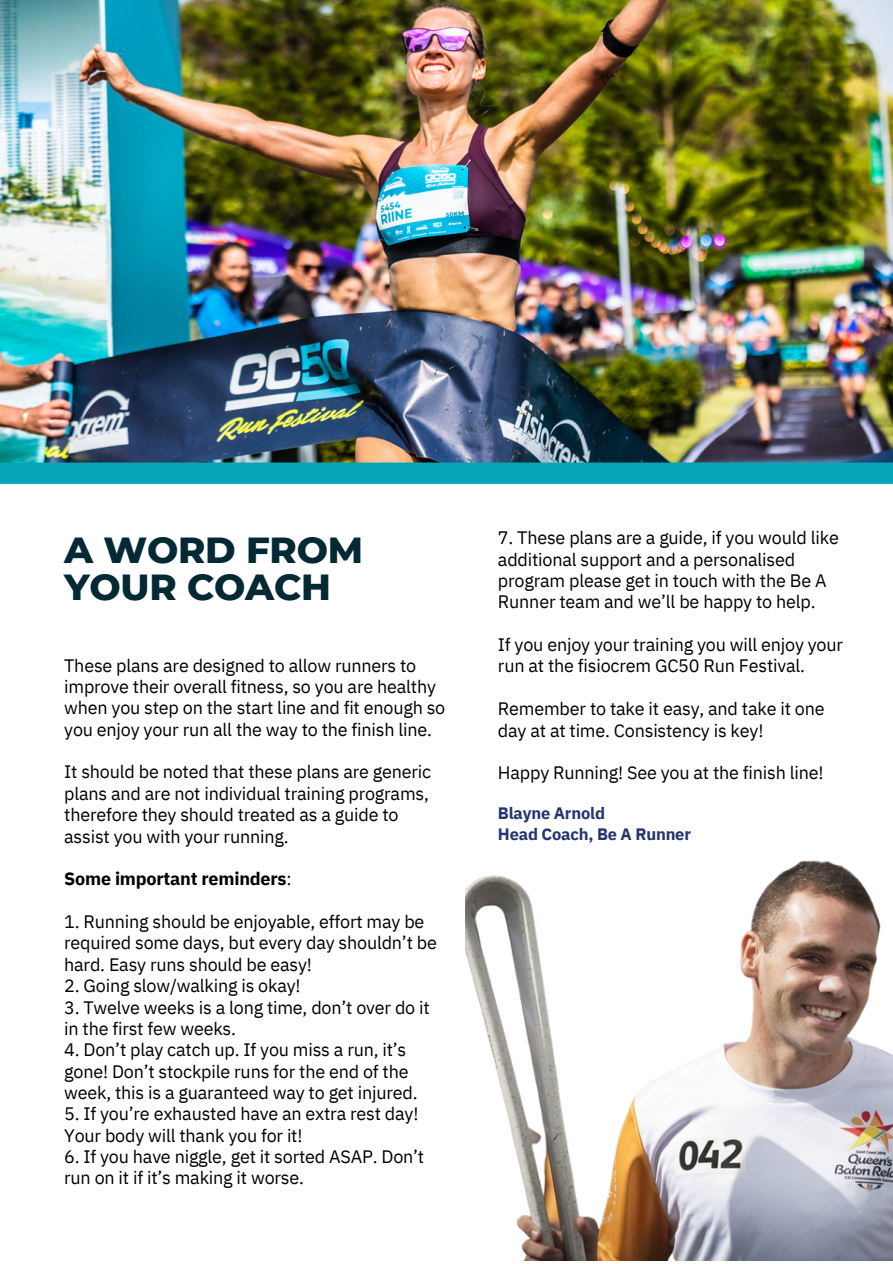
<style>
.page{position:relative;width:893px;height:1264px;background:#fff}
.page>*{position:absolute;margin:0;border:0;box-sizing:border-box;transform-origin:0 0}
.t1{font:800 37.05px/37.5px "Montserrat";letter-spacing:-.005em;color:#032935}
.t2{font:18px/21.3px "IBM Plex Sans";letter-spacing:-.01em;color:#000}
.t3{font:700 18px "IBM Plex Sans";letter-spacing:-.01em;color:#000}
.t4{font:700 16.5px "IBM Plex Sans";letter-spacing:-.01em;color:#24356f}
.s1{font-weight:400}
</style>
<div class="page">
<img style="left:1px;top:0;width:891px;height:462px">
<div style="left:0;top:462px;width:892px;height:22px;background:#06a6b7"></div>
<img style="left:466px;top:860px;width:426px;height:400px">
<p class="t1" style="left:64px;top:531px;width:300px">A WORD FROM<br>YOUR COACH</p>
<p class="t2" style="left:498px;top:527px;width:342px">7. These plans are a guide, if you would like additional support and a personalised program please get in touch with the Be A Runner team and we’ll be happy to help.</p>
<p class="t2" style="left:498px;top:633px;width:346px">If you enjoy your training you will enjoy your run at the fisiocrem GC50 Run Festival.</p>
<p class="t2" style="left:498px;top:697px;width:328px">Remember to take it easy, and take it one day at at time. Consistency is key!</p>
<p class="t2" style="left:498px;top:762px;width:327px">Happy Running! See you at the finish line!</p>
<p class="t4" style="left:498px;top:802px;width:109px">Blayne Arnold</p>
<p class="t4" style="left:498px;top:823px;width:194px">Head Coach, Be A Runner</p>
<p class="t2" style="left:64px;top:654px;width:382px">These plans are designed to allow runners to improve their overall fitness, so you are healthy when you step on the start line and fit enough so you enjoy your run all the way to the finish line.</p>
<p class="t2" style="left:64px;top:761px;width:368px">It should be noted that these plans are generic plans and are not individual training programs, therefore they should treated as a guide to assist you with your running.</p>
<p class="t3" style="left:64px;top:866px;width:229px">Some important reminders<span class="s1">:</span></p>
<p class="t2" style="left:64px;top:910px;width:374px">1. Running should be enjoyable, effort may be required some days, but every day shouldn’t be hard. Easy runs should be easy!</p>
<p class="t2" style="left:64px;top:974px;width:238px">2. Going slow/walking is okay!</p>
<p class="t2" style="left:64px;top:996px;width:367px">3. Twelve weeks is a long time, don’t over do it in the first few weeks.</p>
<p class="t2" style="left:64px;top:1038px;width:355px">4. Don’t play catch up. If you miss a run, it’s gone! Don’t stockpile runs for the end of the week, this is a guaranteed way to get injured.</p>
<p class="t2" style="left:64px;top:1102px;width:355px">5. If you’re exhausted have an extra rest day!<br>Your body will thank you for it!</p>
<p class="t2" style="left:64px;top:1145px;width:361px">6. If you have niggle, get it sorted ASAP. Don’t run on it if it’s making it worse.</p>
</div>
